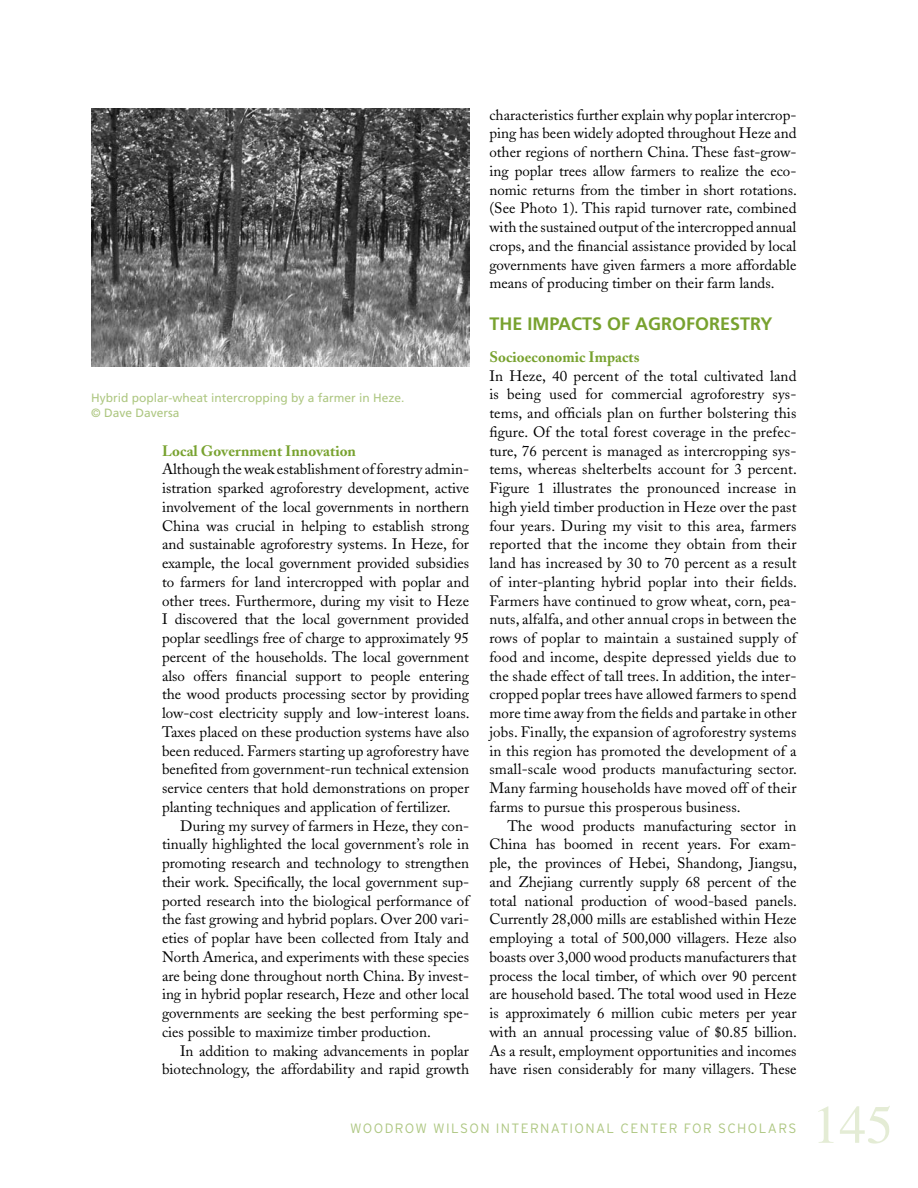
<style>
.page{position:relative;width:918px;height:1188px;background:#fff}
.page>*{position:absolute;margin:0;border:0;box-sizing:border-box;transform-origin:0 0}
.t1{font:54px "Times";color:#e4ecd5}
.t2{font:700 18px "Frutiger";color:#78a22f}
.t3{font:15px/18.8px "Adobe Caslon";color:#000;text-align:justify}
.t4{font:700 15px "Adobe Caslon";color:#78a22f}
.t5{font:300 13.5px "Interstate";letter-spacing:.1em;color:#aec782}
.t6{font:12px/15px "Frutiger";color:#aec782}
</style>
<div class="page">
<img style="left:91px;top:108px;width:378px;height:259px">
<p class="t6" style="left:91px;top:390px;width:315px">Hybrid poplar-wheat intercropping by a farmer in Heze. © Dave Daversa</p>
<p class="t4" style="left:162px;top:441px;width:196px">Local Government Innovation</p>
<p class="t3" style="left:162px;top:460px;width:309px">Although the weak establishment of forestry admin&shy;istration sparked agroforestry development, active involvement of the local governments in northern China was crucial in helping to establish strong and sustainable agroforestry systems. In Heze, for example, the local government provided subsidies to farmers for land intercropped with poplar and other trees. Furthermore, during my visit to Heze I discovered that the local government provided poplar seedlings free of charge to approximately 95 percent of the households. The local government also offers financial support to people entering the wood products processing sector by providing low-cost electricity supply and low-interest loans.<br>Taxes placed on these production systems have also been reduced. Farmers starting up agroforestry have benefited from government-run technical extension service centers that hold demonstrations on proper planting techniques and application of fertilizer.</p>
<p class="t3" style="left:162px;top:816px;width:309px;text-indent:18px">During my survey of farmers in Heze, they con&shy;tinually highlighted the local government’s role in promoting research and technology to strengthen their work. Specifically, the local government sup&shy;ported research into the biological performance of the fast growing and hybrid poplars. Over 200 vari&shy;eties of poplar have been collected from Italy and North America, and experiments with these species are being done throughout north China. By invest&shy;ing in hybrid poplar research, Heze and other local governments are seeking the best performing spe&shy;cies possible to maximize timber production.</p>
<p class="t3" style="left:162px;top:1041px;width:309px;text-align:right">In addition to making advancements in poplar biotechnology, the affordability and rapid growth</p>
<p class="t3" style="left:489px;top:105px;width:309px">characteristics further explain why poplar intercrop&shy;ping has been widely adopted throughout Heze and other regions of northern China. These fast-grow&shy;ing poplar trees allow farmers to realize the eco&shy;nomic returns from the timber in short rotations. (See Photo 1). This rapid turnover rate, combined with the sustained output of the intercropped annual crops, and the financial assistance provided by local governments have given farmers a more affordable means of producing timber on their farm lands.</p>
<p class="t2" style="left:489px;top:313px;width:285px">THE IMPACTS OF AGROFORESTRY</p>
<p class="t4" style="left:489px;top:348px;width:152px">Socioeconomic Impacts</p>
<p class="t3" style="left:489px;top:366px;width:309px">In Heze, 40 percent of the total cultivated land is being used for commercial agroforestry sys&shy;tems, and officials plan on further bolstering this figure. Of the total forest coverage in the prefec&shy;ture, 76 percent is managed as intercropping sys&shy;tems, whereas shelterbelts account for 3 percent.<br>Figure 1 illustrates the pronounced increase in high yield timber production in Heze over the past four years. During my visit to this area, farmers reported that the income they obtain from their land has increased by 30 to 70 percent as a result of inter-planting hybrid poplar into their fields.<br>Farmers have continued to grow wheat, corn, pea&shy;nuts, alfalfa, and other annual crops in between the rows of poplar to maintain a sustained supply of food and income, despite depressed yields due to the shade effect of tall trees. In addition, the inter&shy;cropped poplar trees have allowed farmers to spend more time away from the fields and partake in other jobs. Finally, the expansion of agroforestry systems in this region has promoted the development of a small-scale wood products manufacturing sector.<br>Many farming households have moved off of their farms to pursue this prosperous business.</p>
<p class="t3" style="left:489px;top:816px;width:309px;text-indent:18px">The wood products manufacturing sector in China has boomed in recent years. For exam&shy;ple, the provinces of Hebei, Shandong, Jiangsu, and Zhejiang currently supply 68 percent of the total national production of wood-based panels.<br>Currently 28,000 mills are established within Heze employing a total of 500,000 villagers. Heze also boasts over 3,000 wood products manufacturers that process the local timber, of which over 90 percent are household based. The total wood used in Heze is approximately 6 million cubic meters per year with an annual processing value of $0.85 billion.<br>As a result, employment opportunities and incomes have risen considerably for many villagers. These</p>
<p class="t5" style="left:350px;top:1121px;width:446px">WOODROW WILSON I NTERNATIONAL CENTER FOR SCHOLARS</p>
<h1 class="t1" style="left:812px;top:1094px;width:82px">145</h1>
</div>
